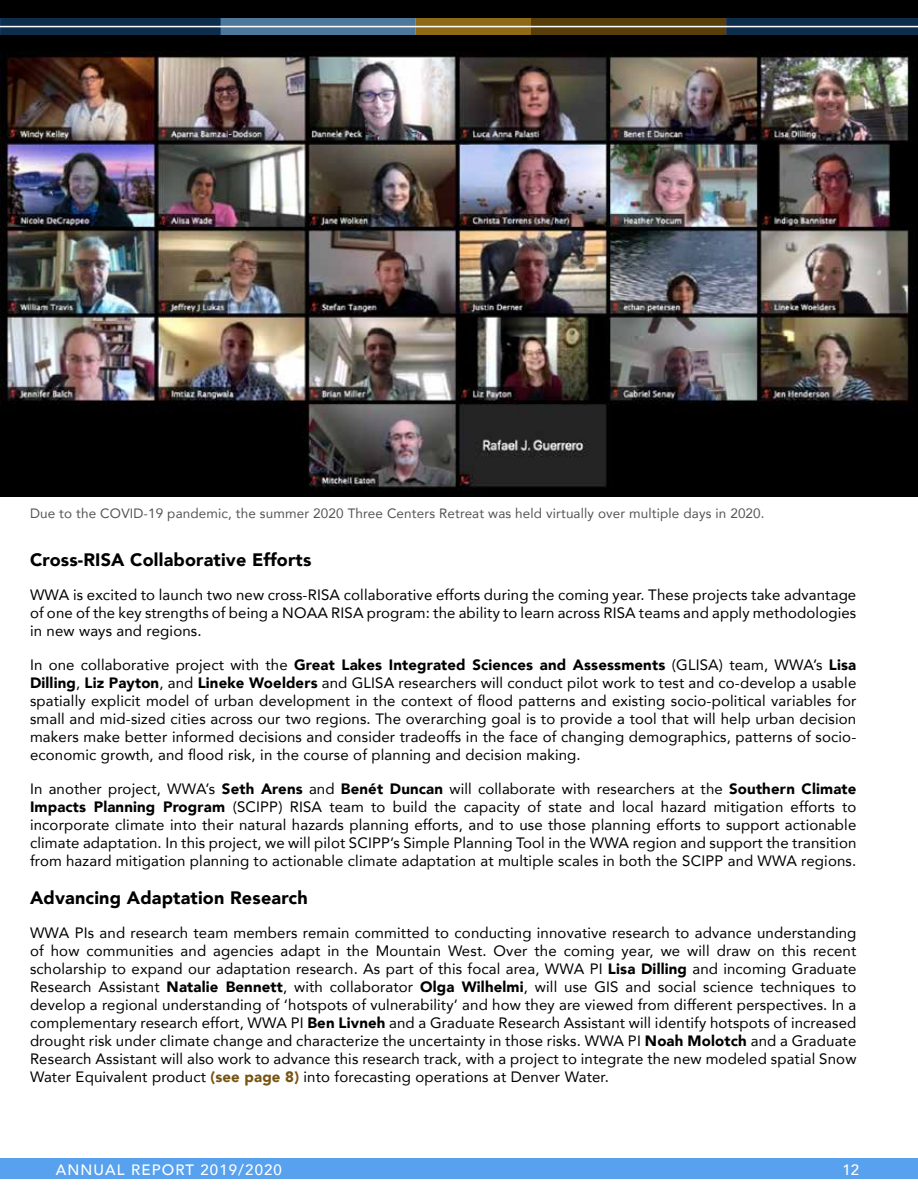
<style>
.page{position:relative;width:918px;height:1188px;background:#fff}
.page>*{position:absolute;margin:0;border:0;box-sizing:border-box;transform-origin:0 0}
.t1{font:900 18px "Avenir";letter-spacing:.01em;color:#000}
.t2{font:15px/18px "Avenir";letter-spacing:.01em;color:#000;text-align:justify}
.t3{font:500 15px "Avenir";letter-spacing:.075em;color:#fff}
.t4{font:13.5px "Avenir";letter-spacing:.01em;color:#545454}
.s1{font-weight:900}
.s2{font-weight:900;color:#765310}
</style>
<div class="page">
<img style="left:0;top:0;width:918px;height:497px">
<div style="left:0;top:1159px;width:918px;height:20px;background:#57a1ee"></div>
<svg style="left:220px;top:19px;width:196px;height:16px;background:#537c9d"></svg>
<svg style="left:416px;top:19px;width:115px;height:16px;background:#916e1e"></svg>
<svg style="left:531px;top:19px;width:195px;height:16px;background:#5d4413"></svg>
<svg style="left:726px;top:19px;width:192px;height:16px;background:#163451"></svg>
<svg style="left:0;top:19px;width:220px;height:16px;background:#163451"></svg>
<hr style="left:0;top:26px;width:918px;height:1px;background:#fff">
<p class="t4" style="left:30px;top:502px;width:736px">Due to the COVID-19 pandemic, the summer 2020 Three Centers Retreat was held virtually over multiple days in 2020.</p>
<p class="t1" style="left:30px;top:544px;width:283px">Cross-RISA Collaborative Efforts</p>
<p class="t2" style="left:30px;top:585px;width:828px">WWA is excited to launch two new cross-RISA collaborative efforts during the coming year. These projects take advantage of one of the key strengths of being a NOAA RISA program: the ability to learn across RISA teams and apply methodologies in new ways and regions.</p>
<p class="t2" style="left:30px;top:655px;width:828px">In one collaborative project with the <span class="s1">Great Lakes Integrated Sciences and Assessments</span> (GLISA) team, WWA’s <span class="s1">Lisa Dilling</span>, <span class="s1">Liz Payton</span>, and <span class="s1">Lineke Woelders</span> and GLISA researchers will conduct pilot work to test and co-develop a usable spatially explicit model of urban development in the context of flood patterns and existing socio-political variables for small and mid-sized cities across our two regions. The overarching goal is to provide a tool that will help urban decision makers make better informed decisions and consider tradeoffs in the face of changing demographics, patterns of socio&shy;economic growth, and flood risk, in the course of planning and decision making.</p>
<p class="t2" style="left:30px;top:780px;width:828px">In another project, WWA’s <span class="s1">Seth Arens</span> and <span class="s1">Benét Duncan</span> will collaborate with researchers at the <span class="s1">Southern Climate Impacts Planning Program</span> (SCIPP) RISA team to build the capacity of state and local hazard mitigation efforts to incorporate climate into their natural hazards planning efforts, and to use those planning efforts to support actionable climate adaptation. In this project, we will pilot SCIPP’s Simple Planning Tool in the WWA region and support the transition from hazard mitigation planning to actionable climate adaptation at multiple scales in both the SCIPP and WWA regions.</p>
<p class="t1" style="left:30px;top:882px;width:279px">Advancing Adaptation Research</p>
<p class="t2" style="left:30px;top:924px;width:828px">WWA PIs and research team members remain committed to conducting innovative research to advance understanding of how communities and agencies adapt in the Mountain West. Over the coming year, we will draw on this recent scholarship to expand our adaptation research. As part of this focal area, WWA PI <span class="s1">Lisa Dilling</span> and incoming Graduate Research Assistant <span class="s1">Natalie Bennett</span>, with collaborator <span class="s1">Olga Wilhelmi</span>, will use GIS and social science techniques to develop a regional understanding of ‘hotspots of vulnerability’ and how they are viewed from different perspectives. In a complementary research effort, WWA PI <span class="s1">Ben Livneh</span> and a Graduate Research Assistant will identify hotspots of increased drought risk under climate change and characterize the uncertainty in those risks. WWA PI <span class="s1">Noah Molotch</span> and a Graduate Research Assistant will also work to advance this research track, with a project to integrate the new modeled spatial Snow Water Equivalent product <span class="s2">(see page 8)</span> into forecasting operations at Denver Water.</p>
<p class="t3" style="left:56px;top:1157px;width:228px">ANNUAL REPORT 2019/2020</p>
<p class="t3" style="left:842px;top:1157px;width:18px">12</p>
</div>
